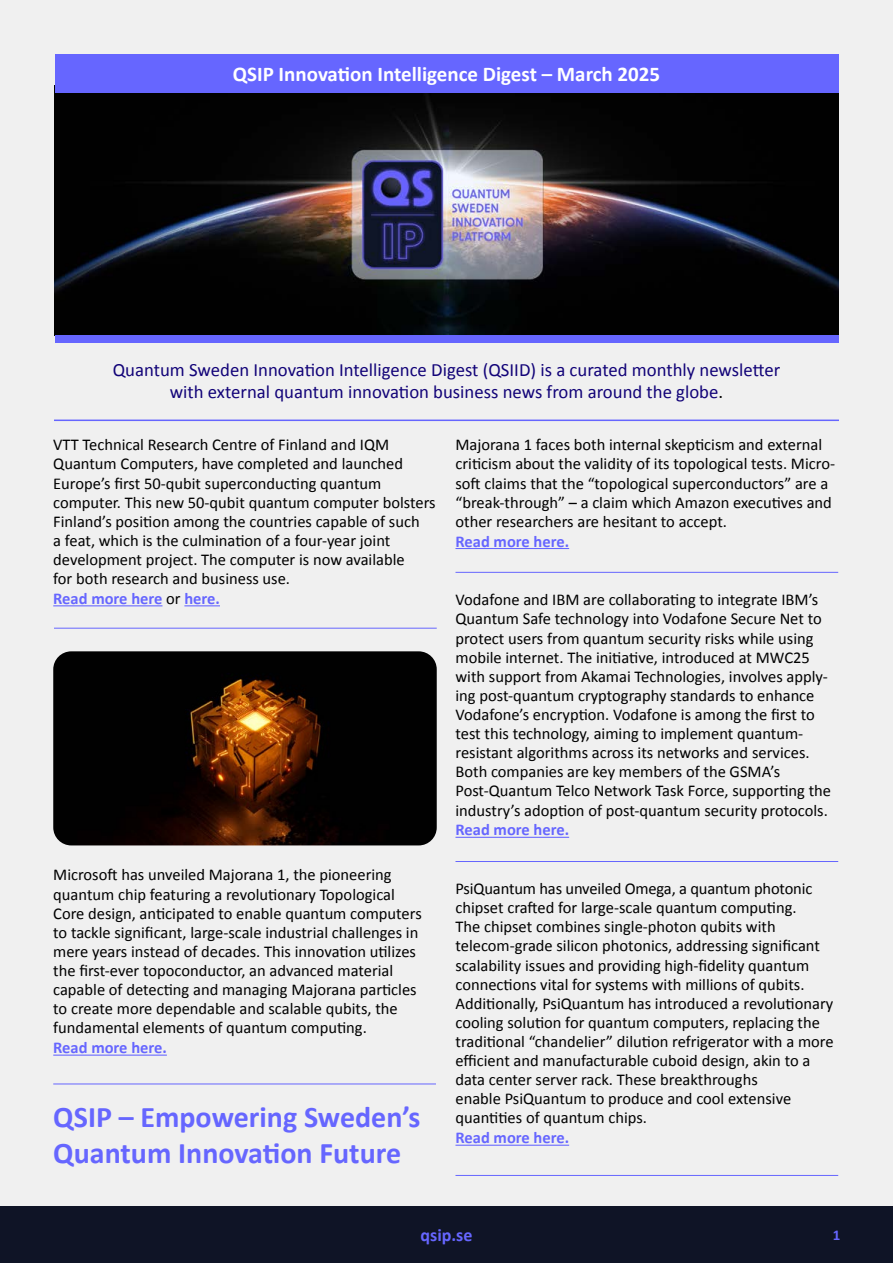
<style>
.page{position:relative;width:893px;height:1263px;background:#f0f0f0}
.page>*{position:absolute;margin:0;border:0;box-sizing:border-box;transform-origin:0 0}
.t1{font:700 30px/36px "Calibri";color:#66f}
.t2{font:700 21px "Calibri";color:#fff}
.t3{font:18.75px/22.5px "Calibri";color:#120378;text-align:center}
.t4{font:700 18px "Calibri";color:#66f}
.t5{font:16.5px/19px "Calibri";color:#000}
.t6{font:700 16.5px "Calibri";color:#66f}
.t7{font:700 15px "Calibri";color:#66f}
.s1{color:#000}
.s2{font-weight:700;color:#66f}
</style>
<div class="page">
<div style="left:0;top:1206px;width:893px;height:57px;background:#0f1426"></div>
<hr style="left:455px;top:548px;width:114px;height:1px;background:#66f">
<hr style="left:455px;top:837px;width:114px;height:1px;background:#66f">
<hr style="left:455px;top:1145px;width:114px;height:1px;background:#66f">
<hr style="left:53px;top:605px;width:109px;height:1px;background:#66f">
<hr style="left:184px;top:605px;width:36px;height:1px;background:#66f">
<hr style="left:53px;top:1054px;width:114px;height:2px;background:#66f">
<img style="left:55px;top:93px;width:783px;height:242px">
<hr style="left:54px;top:420px;width:785px;height:1px;background:#66f">
<div style="left:55px;top:55px;width:783px;height:38px;background:#66f"></div>
<div style="left:55px;top:335px;width:783px;height:8px;background:#66f"></div>
<hr style="left:54px;top:628px;width:383px;height:1px;background:#66f">
<hr style="left:53px;top:1083px;width:383px;height:1px;background:#66f">
<hr style="left:455px;top:861px;width:383px;height:1px;background:#66f">
<img style="left:53px;top:651px;width:384px;height:194px">
<hr style="left:455px;top:1175px;width:383px;height:1px;background:#66f">
<hr style="left:455px;top:572px;width:383px;height:1px;background:#66f">
<p class="t2" style="left:233px;top:59px;width:429px">QSIP Innovation Intelligence Digest – March 2025</p>
<p class="t3" style="left:113px;top:357px;width:669px">Quantum Sweden Innovation Intelligence Digest (QSIID) is a curated monthly newsletter with external quantum innovation business news from around the globe<span class="s1">.</span></p>
<p class="t5" style="left:53px;top:434px;width:384px">VTT Technical Research Centre of Finland and IQM Quantum Computers, have completed and launched Europe’s first 50-qubit superconducting quantum computer. This new 50-qubit quantum computer bolsters Finland’s position among the countries capable of such<br>a feat, which is the culmination of a four-year joint development project. The computer is now available<br>for both research and business use.<br><span class="s2">Read more here</span> or <span class="s2">here.</span></p>
<p class="t5" style="left:53px;top:865px;width:370px">Microsoft has unveiled Majorana 1, the pioneering quantum chip featuring a revolutionary Topological Core design, anticipated to enable quantum computers to tackle significant, large-scale industrial challenges in mere years instead of decades. This innovation utilizes the first-ever topoconductor, an advanced material capable of detecting and managing Majorana particles to create more dependable and scalable qubits, the fundamental elements of quantum computing.</p>
<p class="t6" style="left:53px;top:1036px;width:115px">Read more here.</p>
<h1 class="t1" style="left:53px;top:1098px;width:369px">QSIP – Empowering Sweden’s<br>Quantum Innovation Future</h1>
<p class="t5" style="left:455px;top:435px;width:381px">Majorana 1 faces both internal skepticism and external criticism about the validity of its topological tests. Micro&shy;soft claims that the “topological superconductors” are a “break-through” – a claim which Amazon executives and other researchers are hesitant to accept.</p>
<p class="t6" style="left:455px;top:529px;width:115px">Read more here.</p>
<p class="t5" style="left:455px;top:589px;width:377px">Vodafone and IBM are collaborating to integrate IBM’s Quantum Safe technology into Vodafone Secure Net to protect users from quantum security risks while using mobile internet. The initiative, introduced at MWC25 with support from Akamai Technologies, involves apply&shy;ing post-quantum cryptography standards to enhance Vodafone’s encryption. Vodafone is among the first to test this technology, aiming to implement quantum&shy;resistant algorithms across its networks and services.<br>Both companies are key members of the GSMA’s Post-Quantum Telco Network Task Force, supporting the industry’s adoption of post-quantum security protocols.</p>
<p class="t6" style="left:455px;top:818px;width:115px">Read more here.</p>
<p class="t5" style="left:455px;top:878px;width:380px">PsiQuantum has unveiled Omega, a quantum photonic chipset crafted for large-scale quantum computing.<br>The chipset combines single-photon qubits with telecom-grade silicon photonics, addressing significant scalability issues and providing high-fidelity quantum connections vital for systems with millions of qubits.<br>Additionally, PsiQuantum has introduced a revolutionary cooling solution for quantum computers, replacing the traditional “chandelier” dilution refrigerator with a more efficient and manufacturable cuboid design, akin to a data center server rack. These breakthroughs<br>enable PsiQuantum to produce and cool extensive quantities of quantum chips.</p>
<p class="t6" style="left:455px;top:1126px;width:115px">Read more here.</p>
<p class="t4" style="left:420px;top:1222px;width:53px">qsip.se</p>
<p class="t7" style="left:833px;top:1225px;width:9px">1</p>
</div>
